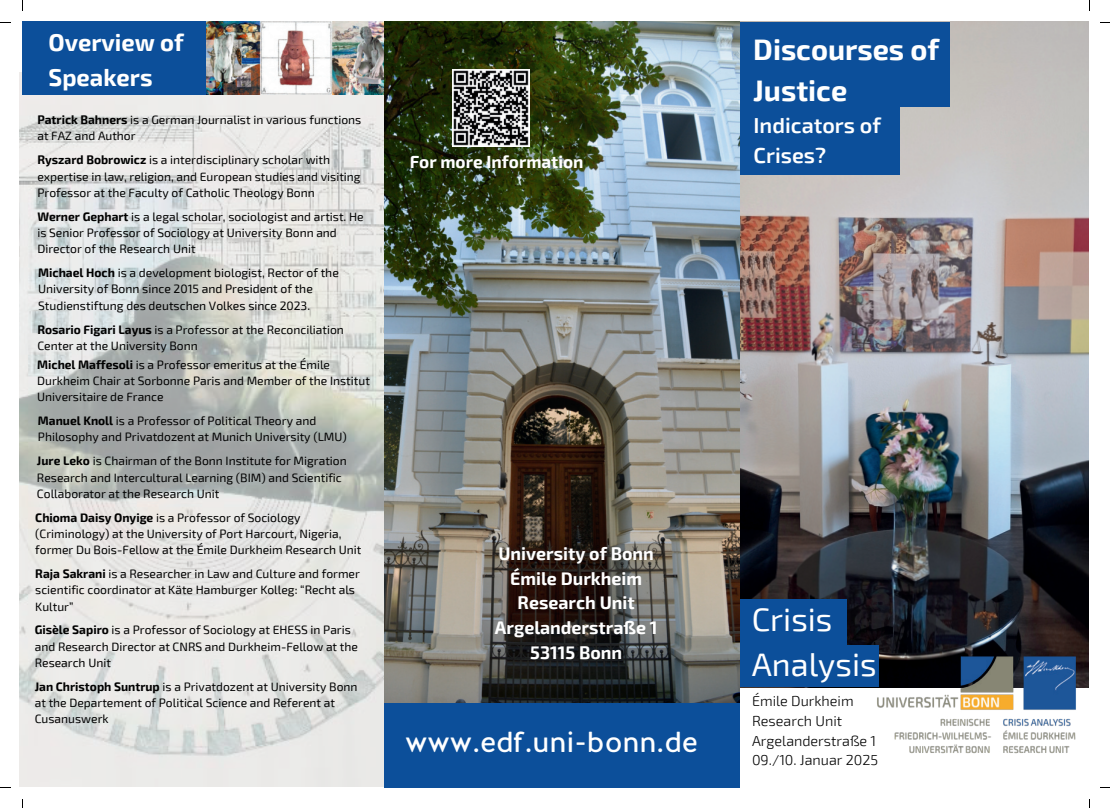
<style>
.page{position:relative;width:1110px;height:808px;background:#fff}
.page>*{position:absolute;margin:0;border:0;box-sizing:border-box;transform-origin:0 0}
.t1{font:32.5px/44.9px "Exo 2";color:#fff}
.t2{font:700 29px/41px "Exo 2";color:#fff}
.t3{font:29px "Halis R";color:#fff}
.t4{font:700 23.75px/34.6px "Exo 2";color:#fff}
.t5{font:600 21.75px/30px "Exo 2";color:#fff}
.t6{font:700 17.75px/24.6px "Exo 2";color:#fff;text-align:center}
.t7{font:700 17.25px "Exo 2";color:#fff}
.t8{font:300 14.38px/19.6px "Exo 2";color:#000}
.t9{font:12.12px/16.2px "Exo 2";color:#000}
.t10{font:12px/16.2px "Exo 2";color:#000}
.s1{font-weight:700}
</style>
<div class="page">
<img style="left:739px;top:22px;width:349px;height:665px">
<div style="left:739px;top:645px;width:140px;height:41px;background:#0c4f9a"></div>
<div style="left:739px;top:599px;width:108px;height:51px;background:#0c4f9a"></div>
<img style="left:894px;top:718px;width:182px;height:36px">
<img style="left:871px;top:650px;width:210px;height:60px">
<div style="left:739px;top:22px;width:210px;height:84px;background:#0c4f9a"></div>
<div style="left:739px;top:105px;width:160px;height:69px;background:#0c4f9a"></div>
<img style="left:19px;top:72px;width:365px;height:714px">
<div style="left:23px;top:22px;width:188px;height:73px;background:#0c4f9a"></div>
<img style="left:207px;top:22px;width:177px;height:73px">
<img style="left:384px;top:22px;width:355px;height:680px">
<div style="left:384px;top:702px;width:355px;height:85px;background:#0c4f9a"></div>
<img style="left:452px;top:69px;width:78px;height:78px">
<h3 class="t4" style="left:48px;top:26px;width:137px">Overview of<br>Speakers</h3>
<p class="t10" style="left:37px;top:112px;width:325px"><span class="s1">Patrick Bahners</span> is a German Journalist in various functions at FAZ and Author</p>
<p class="t10" style="left:37px;top:152px;width:325px"><span class="s1">Ryszard Bobrowicz</span> is a interdisciplinary scholar with expertise in law, religion, and European studies and visiting<br>Professor at the Faculty of Catholic Theology Bonn</p>
<p class="t10" style="left:37px;top:208px;width:328px"><span class="s1">Werner Gephart</span> is a legal scholar, sociologist and artist. He is Senior Professor of Sociology at University Bonn and<br>Director of the Research Unit</p>
<p class="t9" style="left:38px;top:265px;width:302px"><span class="s1">Michael Hoch</span> is a development biologist, Rector of the<br>University of Bonn since 2015 and President of the<br>Studienstiftung des deutschen Volkes since 2023.</p>
<p class="t10" style="left:37px;top:322px;width:308px"><span class="s1">Rosario Figari Layus</span> is a Professor at the Reconciliation<br>Center at the University Bonn</p>
<p class="t10" style="left:37px;top:356px;width:334px"><span class="s1">Michel Maffesoli</span> is a Professor emeritus at the Émile<br>Durkheim Chair at Sorbonne Paris and Member of the Institut<br>Universitaire de France</p>
<p class="t10" style="left:38px;top:413px;width:310px"><span class="s1">Manuel Knoll</span> is a Professor of Political Theory and<br>Philosophy and Privatdozent at Munich University (LMU)</p>
<p class="t10" style="left:37px;top:453px;width:311px"><span class="s1">Jure Leko</span> is Chairman of the Bonn Institute for Migration<br>Research and Intercultural Learning (BIM) and Scientific<br>Collaborator at the Research Unit</p>
<p class="t10" style="left:35px;top:509px;width:328px"><span class="s1">Chioma Daisy Onyige</span> is a Professor of Sociology (Criminology) at the University of Port Harcourt, Nigeria, former Du Bois-Fellow at the `Émile Durkheim Research Unit</p>
<p class="t10" style="left:35px;top:566px;width:326px"><span class="s1">Raja Sakrani</span> is a Researcher in Law and Culture and former scientific coordinator at Käte Hamburger Kolleg: “Recht als<br>Kultur”</p>
<p class="t10" style="left:35px;top:622px;width:325px"><span class="s1">Gisèle Sapiro</span> is a Professor of Sociology at EHESS in Paris and Research Director at CNRS and Durkheim-Fellow at the<br>Research Unit</p>
<p class="t10" style="left:35px;top:678px;width:324px"><span class="s1">Jan Christoph Suntrup</span> is a Privatdozent at University Bonn at the Departement of Political Science and Referent at<br>Cusanuswerk</p>
<h3 class="t7" style="left:409px;top:152px;width:175px">For more Information</h3>
<h3 class="t6" style="left:495px;top:541px;width:164px">University of Bonn<br>Émile Durkheim<br>Research Unit<br>Argelanderstraße 1<br>53115 Bonn</h3>
<h2 class="t3" style="left:405px;top:723px;width:294px">www.edf.uni-bonn.de</h2>
<h2 class="t2" style="left:753px;top:30px;width:187px">Discourses of<br>Justice</h2>
<h3 class="t5" style="left:753px;top:111px;width:129px">Indicators of<br>Crises?</h3>
<h1 class="t1" style="left:751px;top:598px;width:126px">Crisis<br>Analysis</h1>
<p class="t8" style="left:752px;top:691px;width:127px">Émile Durkheim<br>Research Unit<br>Argelanderstraße 1<br>09./10. Januar 2025</p>
</div>
